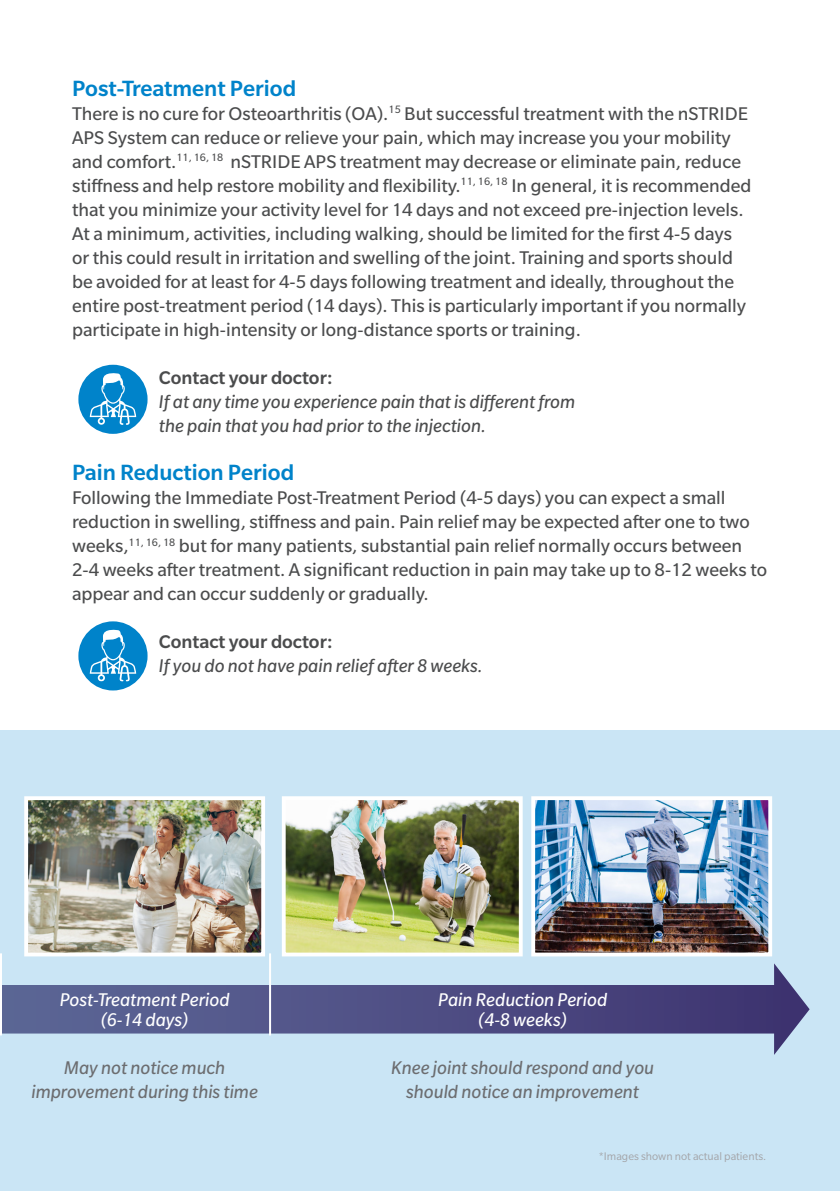
<style>
.page{position:relative;width:840px;height:1191px;background:#fff}
.page>*{position:absolute;margin:0;border:0;box-sizing:border-box;transform-origin:0 0}
.Body{font:500 24px "Slate Pro";color:#0083ca}
.Body-2{font:20px/24px "Slate Pro";color:#4b4c4d}
.Body-3{font:italic 20px "Slate Pro";color:#4b4c4d}
.Body-4{font:italic 20px/24px "Slate Pro";color:#6c6d70;text-align:center}
.Body-5{font:italic 20px "Slate Pro";color:#fff}
.Body-6{font:500 20px "Slate Pro";color:#4b4c4d}
.t1{font:12px "Slate Pro";color:#a3a4a8}
</style>
<div class="page">
<div style="left:0;top:730px;width:839px;height:461px;background:#cae5f5"></div>
<img style="left:29px;top:801px;width:231px;height:150px">
<div style="left:24px;top:796px;width:241px;height:160px;border:4px solid #fff"></div>
<img style="left:287px;top:801px;width:230px;height:150px">
<div style="left:282px;top:796px;width:240px;height:160px;border:4px solid #fff"></div>
<img style="left:536px;top:801px;width:230px;height:150px">
<div style="left:531px;top:796px;width:240px;height:160px;border:4px solid #fff"></div>
<svg style="left:0;top:963px;width:809px;height:92px"></svg>
<div style="left:78px;top:365px;width:69px;height:69px;background:#0083ca;border-radius:50%"></div>
<svg style="left:89px;top:371px;width:47px;height:54px"></svg>
<div style="left:78px;top:621px;width:69px;height:69px;background:#0083ca;border-radius:50%"></div>
<svg style="left:89px;top:627px;width:47px;height:54px"></svg>
<hr style="left:0;top:953px;width:2px;height:82px;background:#fff">
<hr style="left:269px;top:953px;width:2px;height:82px;background:#fff">
<p class="Body" style="left:72px;top:75px;width:225px">Post-Treatment Period</p>
<p class="Body-2" style="left:72px;top:102px;width:680px">There is no cure for Osteoarthritis (OA).<sup>15</sup> But successful treatment with the nSTRIDE APS System can reduce or relieve your pain, which may increase you your mobility and comfort.<sup>11,</sup> <sup>16,</sup> <sup>18</sup> nSTRIDE APS treatment may decrease or eliminate pain, reduce stiffness and help restore mobility and flexibility.<sup>11,</sup> <sup>16,</sup> <sup>18</sup> In general, it is recommended that you minimize your activity level for 14 days and not exceed pre-injection levels.<br>At a minimum, activities, including walking, should be limited for the first 4-5 days or this could result in irritation and swelling of the joint. Training and sports should be avoided for at least for 4-5 days following treatment and ideally, throughout the entire post-treatment period (14 days). This is particularly important if you normally participate in high-intensity or long-distance sports or training.</p>
<p class="Body-6" style="left:159px;top:367px;width:175px">Contact your doctor:</p>
<p class="Body-3" style="left:159px;top:391px;width:417px">If at any time you experience pain that is different from</p>
<p class="Body-3" style="left:159px;top:415px;width:328px">the pain that you had prior to the injection.</p>
<p class="Body" style="left:72px;top:459px;width:224px">Pain Reduction Period</p>
<p class="Body-2" style="left:72px;top:486px;width:696px">Following the Immediate Post-Treatment Period (4-5 days) you can expect a small reduction in swelling, stiffness and pain. Pain relief may be expected after one to two weeks,<sup>11,</sup> <sup>16,</sup> <sup>18</sup> but for many patients, substantial pain relief normally occurs between 2-4 weeks after treatment. A significant reduction in pain may take up to 8-12 weeks to appear and can occur suddenly or gradually.</p>
<p class="Body-6" style="left:159px;top:631px;width:175px">Contact your doctor:</p>
<p class="Body-3" style="left:159px;top:655px;width:325px">If you do not have pain relief after 8 weeks.</p>
<p class="Body-5" style="left:60px;top:988px;width:171px">Post-Treatment Period</p>
<p class="Body-5" style="left:101px;top:1008px;width:89px">(6-14 days)</p>
<p class="Body-4" style="left:31px;top:1055px;width:228px">May not notice much improvement during this time</p>
<p class="Body-5" style="left:438px;top:988px;width:170px">Pain Reduction Period</p>
<p class="Body-5" style="left:478px;top:1008px;width:89px">(4-8 weeks)</p>
<p class="Body-4" style="left:391px;top:1055px;width:264px">Knee joint should respond and you</p>
<p class="Body-4" style="left:406px;top:1079px;width:234px">should notice an improvement</p>
<p class="t1" style="left:598px;top:1150px;width:169px">*Images shown not actual patients.</p>
</div>
